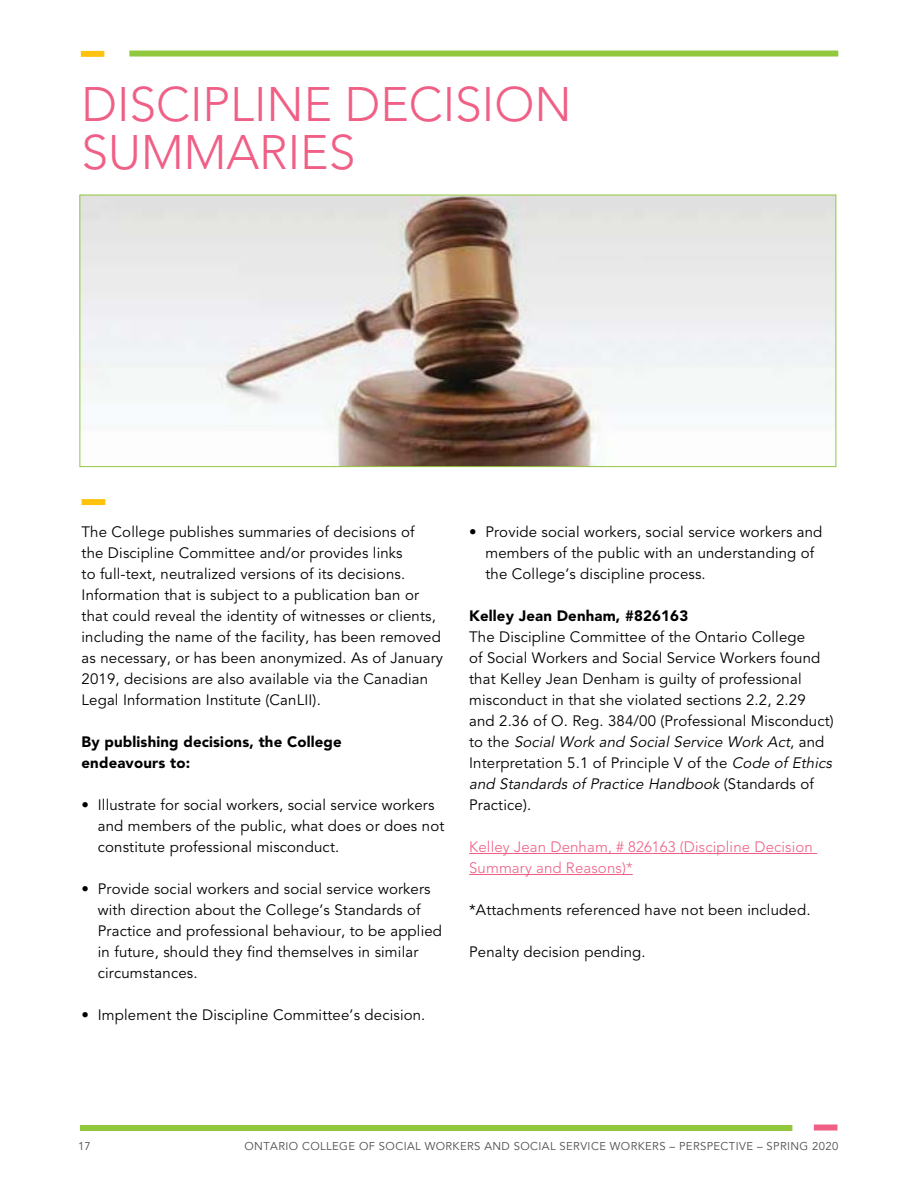
<style>
.page{position:relative;width:918px;height:1188px;background:#fff}
.page>*{position:absolute;margin:0;border:0;box-sizing:border-box;transform-origin:0 0}
.Main_Heading{font:300 48px/48px "Avenir";color:#f05f85}
.Body_Copy{font:15px/21px "Avenir";letter-spacing:.01em;color:#000}
.Body_Copy-2{font:300 15px/21px "Avenir";letter-spacing:.01em;color:#f05f85}
.Body_Copy-3{font:900 15px/21px "Avenir";letter-spacing:.01em;color:#000}
.t1{font:11.25px "Avenir";letter-spacing:.035em;color:#4d4d4f}
.s1{font-weight:900}
.s2{font-style:italic}
</style>
<div class="page">
<div style="left:80px;top:1125px;width:712px;height:6px;background:#92c83e"></div>
<div style="left:814px;top:1125px;width:23px;height:6px;background:#f05f85"></div>
<hr style="left:469px;top:853px;width:348px;height:1px;background:#f05f85">
<hr style="left:469px;top:874px;width:164px;height:1px;background:#f05f85">
<div style="left:82px;top:499px;width:23px;height:6px;background:#ffc20e"></div>
<div style="left:129px;top:51px;width:709px;height:6px;background:#92c83e"></div>
<div style="left:81px;top:51px;width:23px;height:6px;background:#ffc20e"></div>
<img style="left:82px;top:197px;width:752px;height:268px">
<p class="Main_Heading" style="left:82px;top:81px;width:492px">DISCIPLINE DECISION<br>SUMMARIES</p>
<p class="Body_Copy" style="left:82px;top:522px;width:363px">The College publishes summaries of decisions of<br>the Discipline Committee and/or provides links<br>to full-text, neutralized versions of its decisions.<br>Information that is subject to a publication ban or that could reveal the identity of witnesses or clients, including the name of the facility, has been removed as necessary, or has been anonymized. As of January 2019, decisions are also available via the Canadian Legal Information Institute (CanLII).</p>
<p class="Body_Copy-3" style="left:82px;top:731px;width:262px">By publishing decisions, the College endeavours to:</p>
<p class="Body_Copy" style="left:98px;top:795px;width:348px;text-indent:-16px">• Illustrate for social workers, social service workers and members of the public, what does or does not constitute professional misconduct.</p>
<p class="Body_Copy" style="left:98px;top:879px;width:346px;text-indent:-16px">• Provide social workers and social service workers with direction about the College’s Standards of Practice and professional behaviour, to be applied in future, should they find themselves in similar circumstances.</p>
<p class="Body_Copy" style="left:82px;top:1005px;width:345px">• Implement the Discipline Committee’s decision.</p>
<p class="Body_Copy" style="left:485px;top:522px;width:339px;text-indent:-16px">• Provide social workers, social service workers and members of the public with an understanding of the College’s discipline process.</p>
<p class="Body_Copy" style="left:469px;top:606px;width:368px"><span class="s1">Kelley Jean Denham, #826163<br></span>The Discipline Committee of the Ontario College<br>of Social Workers and Social Service Workers found that Kelley Jean Denham is guilty of professional misconduct in that she violated sections 2.2, 2.29<br>and 2.36 of O. Reg. 384/00 (Professional Misconduct) t o t h e <span class="s2">Social Work and Social Service Work Act</span>, a n d Interpretation 5.1 of Principle V of the <span class="s2">Code of Ethics and Standards of Practice Handbook</span> (Sta n d a rd s of Practice).</p>
<p class="Body_Copy-2" style="left:469px;top:836px;width:345px">Kelley Jean Denham, # 826163 (Discipline Decision<br>Summary and Reasons)*</p>
<p class="Body_Copy" style="left:469px;top:900px;width:343px">*Attachments referenced have not been included.</p>
<p class="Body_Copy" style="left:469px;top:942px;width:178px">Penalty decision pending.</p>
<p class="t1" style="left:78px;top:1139px;width:14px">17</p>
<p class="t1" style="left:244px;top:1139px;width:596px">ONTARIO COLLEGE OF SOCIAL WORKERS AND SOCIAL SERVICE WORKERS – PERSPECTIVE – SPRING 2020</p>
</div>
